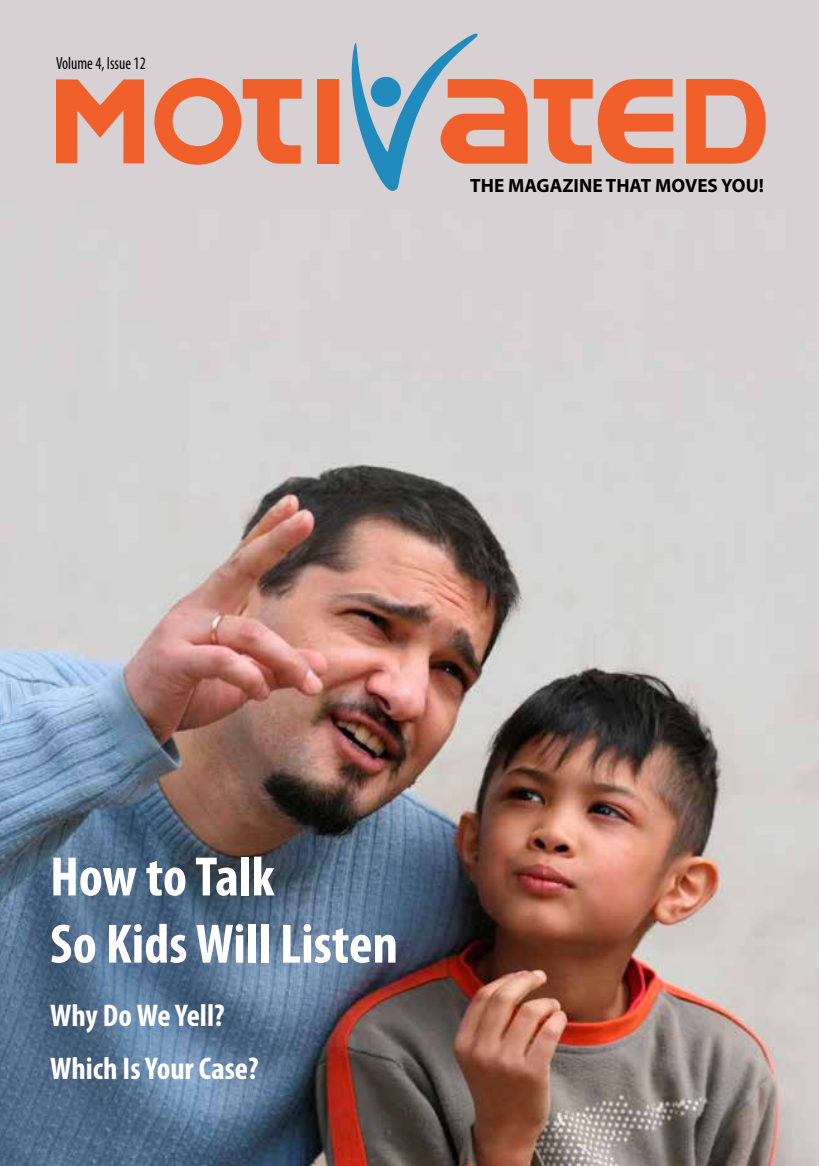
<style>
.page{position:relative;width:819px;height:1166px;background:#fff}
.page>*{position:absolute;margin:0;border:0;box-sizing:border-box;transform-origin:0 0}
.t1{font:700 condensed 56px/67.2px "Myriad Pro";color:#fff}
.t2{font:700 condensed 31.5px/53.6px "Myriad Pro";color:#fff}
.t3{font:700 19.25px "Myriad Pro";color:#000}
.t4{font:condensed 17.5px "Myriad Pro";color:#000;scale:.9 1}
</style>
<div class="page">
<img style="left:0;top:0;width:819px;height:1166px">
<svg style="left:56px;top:79px;width:88px;height:84px;background:#e88462"></svg>
<div style="left:317px;top:79px;width:22px;height:85px;background:#f15f2b"></div>
<svg style="left:686px;top:79px;width:79px;height:85px;background:#e78969"></svg>
<svg style="left:533px;top:79px;width:140px;height:85px;background:#e68c6e"></svg>
<svg style="left:351px;top:33px;width:176px;height:163px;background:#bdb1b1"></svg>
<svg style="left:154px;top:78px;width:147px;height:87px;background:#e4957a"></svg>
<p class="t4" style="left:56px;top:53px;width:101px">Volume 4, Issue 12</p>
<p class="t3" style="left:470px;top:173px;width:295px">THE MAGAZINE THAT MOVES YOU!</p>
<h1 class="t1" style="left:50px;top:842px;width:349px">How to Talk<br>So Kids Will Listen</h1>
<p class="t2" style="left:50px;top:988px;width:210px">Why Do We Yell?<br>Which Is Your Case?</p>
</div>
